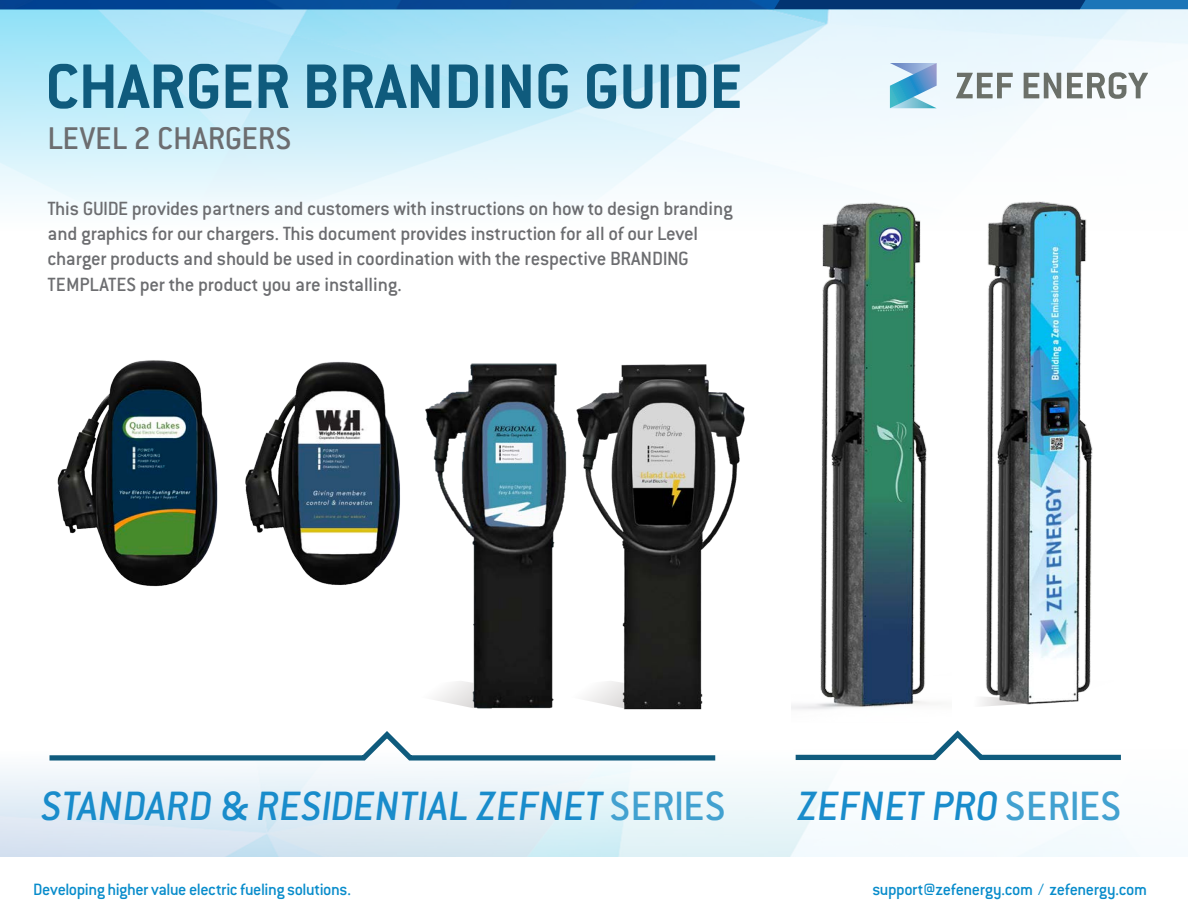
<style>
.page{position:relative;width:1188px;height:918px;background:#fff}
.page>*{position:absolute;margin:0;border:0;box-sizing:border-box;transform-origin:0 0}
.t1{font:700 69px "Conduit ITC";color:#0f5b7d}
.t2{font:500 45px "Conduit ITC";color:#198ccb}
.t3{font:500 34.5px "Conduit ITC";color:#6c6d70}
.t4{font:500 21px/25.2px "Conduit ITC";letter-spacing:-.015em;color:#6c6d70}
.t5{font:500 18px "Conduit ITC";letter-spacing:-.025em;color:#088ccb}
.s1{color:#42a1d0}
</style>
<div class="page">
<svg style="left:0;top:9px;width:1188px;height:202px"></svg>
<svg style="left:0;top:764px;width:1140px;height:93px"></svg>
<svg style="left:956px;top:73px;width:57px;height:25px"></svg>
<svg style="left:1024px;top:73px;width:37px;height:25px"></svg>
<svg style="left:1067px;top:72px;width:81px;height:27px"></svg>
<svg style="left:890px;top:63px;width:47px;height:45px;background:#80b9da"></svg>
<svg style="left:0;top:0;width:1188px;height:9px;background:#084d98"></svg>
<div style="left:781px;top:0;width:305px;height:9px;background:#033471"></div>
<svg style="left:49px;top:731px;width:667px;height:30px"></svg>
<svg style="left:795px;top:730px;width:326px;height:31px"></svg>
<img style="left:57px;top:360px;width:343px;height:227px">
<img style="left:791px;top:193px;width:161px;height:516px">
<img style="left:584px;top:364px;width:161px;height:346px">
<svg style="left:584px;top:681px;width:40px;height:27px"></svg>
<img style="left:425px;top:363px;width:159px;height:346px">
<svg style="left:425px;top:681px;width:49px;height:27px"></svg>
<img style="left:966px;top:193px;width:147px;height:512px">
<svg style="left:940px;top:695px;width:88px;height:14px"></svg>
<p class="t1" style="left:45px;top:45px;width:698px">CHARGER BRANDING GUIDE</p>
<p class="t3" style="left:48px;top:118px;width:246px">LEVEL 2 CHARGERS</p>
<p class="t4" style="left:48px;top:195px;width:687px">This GUIDE provides partners and customers with instructions on how to design branding and graphics for our chargers. This document provides instruction for all of our Level charger products and should be used in coordination with the respective BRANDING TEMPLATES per the product you are installing.</p>
<p class="t2" style="left:40px;top:779px;width:688px">STANDARD &amp; RESIDENTIAL ZEFNET <span class="s1">SERIES</span></p>
<p class="t2" style="left:796px;top:779px;width:327px">ZEFNET PRO <span class="s1">SERIES</span></p>
<p class="t5" style="left:33px;top:878px;width:319px">Developing higher value electric fueling solutions.</p>
<p class="t5" style="left:872px;top:878px;width:276px">support@zefenergy.com / zefenergy.com</p>
</div>
